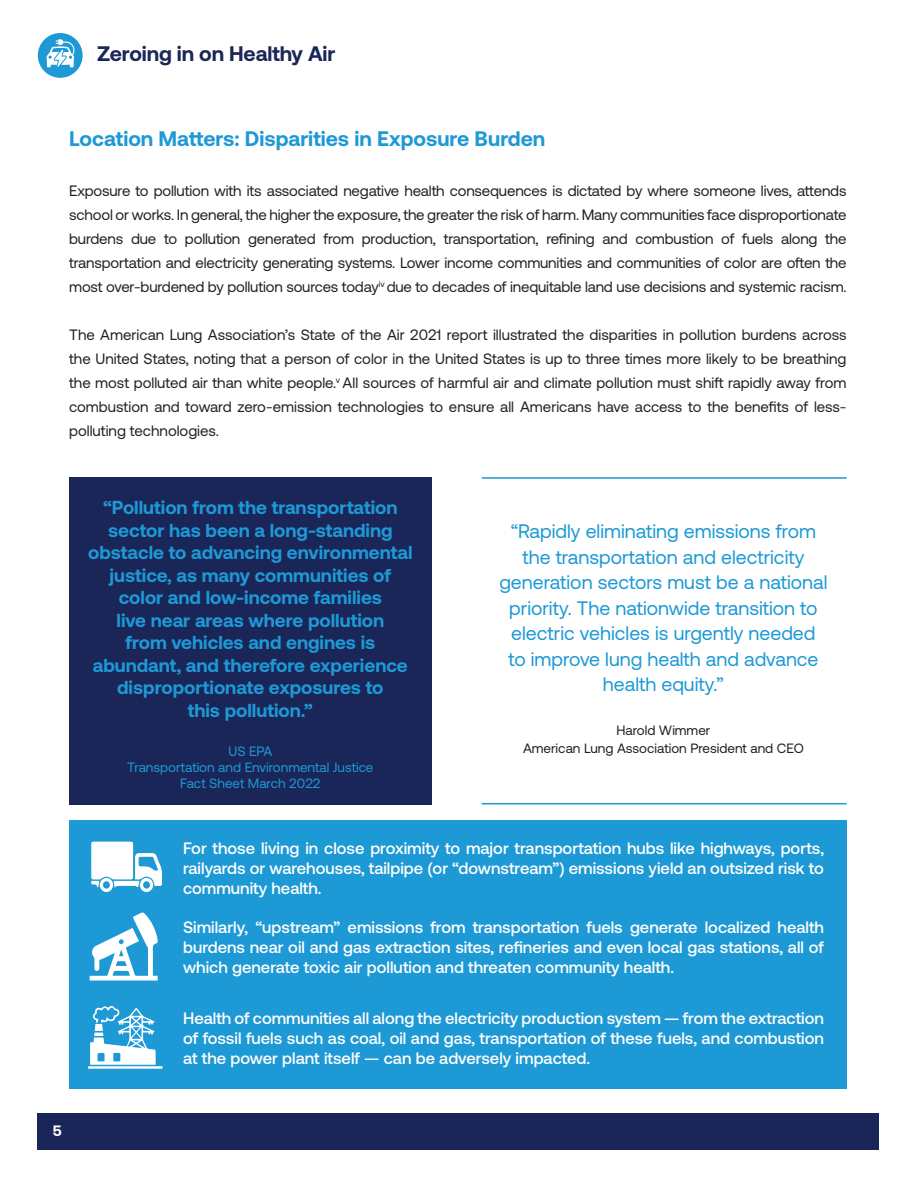
<style>
.page{position:relative;width:918px;height:1188px;background:#fff}
.page>*{position:absolute;margin:0;border:0;box-sizing:border-box;transform-origin:0 0}
.t1{font:700 21px "Aeonik";color:#1d99d6}
.t2{font:700 21px "Aeonik";letter-spacing:-.005em;color:#1a2657}
.t3{font:19.5px/25.5px "Aeonik";color:#1d99d6;text-align:center}
.t4{font:700 18.75px/22.5px "Aeonik";color:#1d99d6;text-align:center}
.t5{font:500 16.5px/19.8px "Aeonik";color:#fff;text-align:justify}
.t6{font:15px/24px "Aeonik";letter-spacing:-.01em;color:#231f20;text-align:justify}
.t7{font:700 15px "Aeonik";color:#fff}
.t8{font:13.5px/16.2px "Aeonik";color:#1d99d6;text-align:center}
.t9{font:13.5px/18px "Aeonik";color:#231f20;text-align:center}
</style>
<div class="page">
<div style="left:38px;top:1113px;width:841px;height:37px;background:#1a2657"></div>
<svg style="left:38px;top:33px;width:45px;height:45px"></svg>
<div style="left:69px;top:820px;width:778px;height:269px;background:#1d99d6"></div>
<svg style="left:91px;top:842px;width:71px;height:50px"></svg>
<svg style="left:90px;top:912px;width:68px;height:69px"></svg>
<svg style="left:88px;top:1006px;width:75px;height:63px"></svg>
<hr style="left:482px;top:803px;width:365px;height:1px;background:#1d99d6">
<hr style="left:482px;top:477px;width:365px;height:2px;background:#1d99d6">
<div style="left:69px;top:477px;width:363px;height:327px;background:#1a2657"></div>
<h1 class="t2" style="left:97px;top:42px;width:240px">Zeroing in on Healthy Air</h1>
<h1 class="t1" style="left:69px;top:127px;width:478px">Location Matters: Disparities in Exposure Burden</h1>
<p class="t6" style="left:69px;top:178px;width:779px">Exposure to pollution with its associated negative health consequences is dictated by where someone lives, attends school or works. In general, the higher the exposure, the greater the risk of harm. Many communities face disproportionate burdens due to pollution generated from production, transportation, refining and combustion of fuels along the transportation and electricity generating systems. Lower income communities and communities of color are often the most over-burdened by pollution sources today<sup>iv</sup> due to decades of inequitable land use decisions and systemic racism.</p>
<p class="t6" style="left:69px;top:322px;width:779px">The American Lung Association’s State of the Air 2021 report illustrated the disparities in pollution burdens across the United States, noting that a person of color in the United States is up to three times more likely to be breathing the most polluted air than white people.<sup>v</sup> All sources of harmful air and climate pollution must shift rapidly away from combustion and toward zero-emission technologies to ensure all Americans have access to the benefits of less&shy;polluting technologies.</p>
<p class="t4" style="left:88px;top:496px;width:326px">“Pollution from the transportation sector has been a long-standing obstacle to advancing environmental justice, as many communities of color and low-income families<br>live near areas where pollution<br>from vehicles and engines is abundant, and therefore experience disproportionate exposures to<br>this pollution.”</p>
<p class="t8" style="left:127px;top:743px;width:248px">US EPA<br>Transportation and Environmental Justice<br>Fact Sheet March 2022</p>
<p class="t3" style="left:499px;top:519px;width:330px">“Rapidly eliminating emissions from the transportation and electricity generation sectors must be a national priority. The nationwide transition to electric vehicles is urgently needed<br>to improve lung health and advance health equity.”</p>
<p class="t9" style="left:523px;top:721px;width:282px">Harold Wimmer<br>American Lung Association President and CEO</p>
<p class="t7" style="left:53px;top:1123px;width:10px">5</p>
<p class="t5" style="left:183px;top:839px;width:643px">For those living in close proximity to major transportation hubs like highways, ports, railyards or warehouses, tailpipe (or “downstream”) emissions yield an outsized risk to community health.</p>
<p class="t5" style="left:183px;top:918px;width:642px">Similarly, “upstream” emissions from transportation fuels generate localized health burdens near oil and gas extraction sites, refineries and even local gas stations, all of which generate toxic air pollution and threaten community health.</p>
<p class="t5" style="left:183px;top:1009px;width:642px">Health of communities all along the electricity production system — from the extraction of fossil fuels such as coal, oil and gas, transportation of these fuels, and combustion at the power plant itself — can be adversely impacted.</p>
</div>
